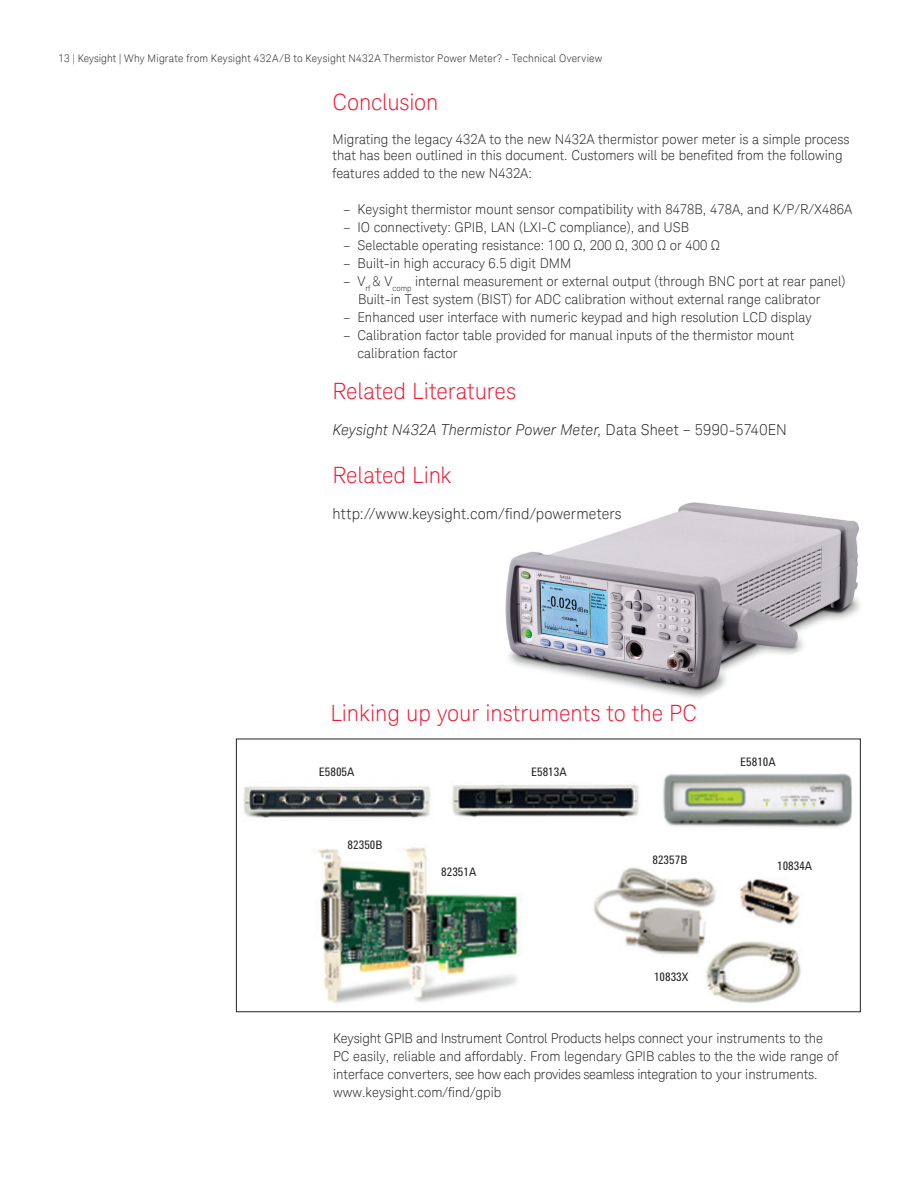
<style>
.page{position:relative;width:918px;height:1188px;background:#fff}
.page>*{position:absolute;margin:0;border:0;box-sizing:border-box;transform-origin:0 0}
.t1{font:300 22.5px "Keysight Sans";color:#ed1a36}
.t2{font:italic 300 15px "Keysight Sans";letter-spacing:.005em;color:#231f20}
.t3{font:300 15px "Keysight Sans";letter-spacing:.005em;color:#231f20}
.t4{font:300 13.5px/18px "Keysight Sans";color:#231f20}
.t5{font:12px "Agilent Condensed CFF";color:#231f20}
.t6{font:300 10.5px "Keysight Sans";letter-spacing:.02em;color:#231f20}
.s1{font-style:normal}
</style>
<div class="page">
<img style="left:505px;top:502px;width:355px;height:196px">
<img style="left:243px;top:773px;width:609px;height:231px">
<div style="left:236px;top:739px;width:625px;height:273px;border:1px solid #231f20"></div>
<p class="t6" style="left:59px;top:52px;width:545px">13 | Keysight | Why Migrate from Keysight 432A/B to Keysight N432A Thermistor Power Meter? - Technical Overview</p>
<h1 class="t1" style="left:333px;top:89px;width:107px">Conclusion</h1>
<p class="t4" style="left:333px;top:131px;width:518px;line-height:16.2px">Migrating the legacy 432A to the new N432A thermistor power meter is a simple process that has been outlined in this document. Customers will be benefited from the following</p>
<p class="t4" style="left:333px;top:165px;width:201px">features added to the new N432A:</p>
<p class="t4" style="left:343px;top:201px;width:511px">– Keysight thermistor mount sensor compatibility with 8478B, 478A, and K/P/R/X486A</p>
<p class="t4" style="left:343px;top:219px;width:347px">– IO connectivety: GPIB, LAN (LXI-C compliance), and USB</p>
<p class="t4" style="left:343px;top:237px;width:379px">– Selectable operating resistance: 100 Ω, 200 Ω, 300 Ω or 400 Ω</p>
<p class="t4" style="left:343px;top:255px;width:230px">– Built-in high accuracy 6.5 digit DMM</p>
<p class="t4" style="left:358px;top:273px;width:489px;text-indent:-15px">– V<sub>rf</sub> &amp; V<sub>comp</sub> internal measurement or external output (through BNC port at rear panel)<br>Built-in Test system (BIST) for ADC calibration without external range calibrator</p>
<p class="t4" style="left:343px;top:309px;width:470px">– Enhanced user interface with numeric keypad and high resolution LCD display</p>
<p class="t4" style="left:358px;top:327px;width:438px;text-indent:-15px">– Calibration factor table provided for manual inputs of the thermistor mount calibration factor</p>
<h1 class="t1" style="left:333px;top:377px;width:185px">Related Literatures</h1>
<p class="t2" style="left:333px;top:420px;width:456px">Keysight N432A Thermistor Power Meter, <span class="s1">Data Sheet − 5990-5740EN</span></p>
<h1 class="t1" style="left:333px;top:461px;width:120px">Related Link</h1>
<p class="t3" style="left:333px;top:504px;width:291px">http://www.keysight.com/find/powermeters</p>
<h1 class="t1" style="left:330px;top:700px;width:368px">Linking up your instruments to the PC</h1>
<p class="t5" style="left:319px;top:763px;width:37px">E5805A</p>
<p class="t5" style="left:531px;top:762px;width:37px">E5813A</p>
<p class="t5" style="left:348px;top:836px;width:37px">82350B</p>
<p class="t5" style="left:441px;top:862px;width:37px">82351A</p>
<p class="t5" style="left:653px;top:851px;width:37px">82357B</p>
<p class="t5" style="left:654px;top:968px;width:36px">10833X</p>
<p class="t5" style="left:740px;top:752px;width:37px">E5810A</p>
<p class="t5" style="left:777px;top:857px;width:37px">10834A</p>
<p class="t4" style="left:333px;top:1029px;width:507px">Keysight GPIB and Instrument Control Products helps connect your instruments to the PC easily, reliable and affordably. From legendary GPIB cables to the the wide range of interface converters, see how each provides seamless integration to your instruments. www.keysight.com/find/gpib</p>
</div>
